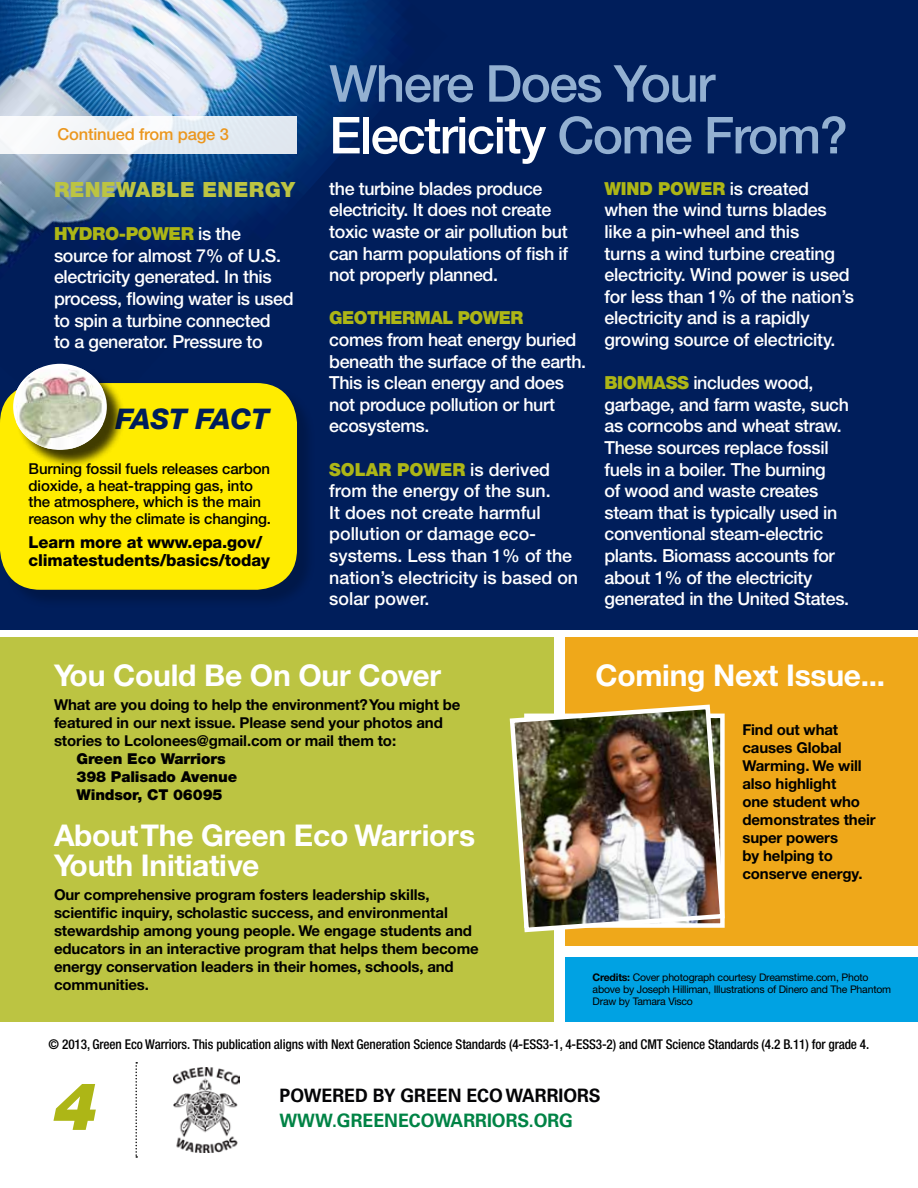
<style>
.page{position:relative;width:918px;height:1188px;background:#fff}
.page>*{position:absolute;margin:0;border:0;box-sizing:border-box;transform-origin:0 0}
.t1{font:italic 900 66px "Helvetica Neue CE";color:#adb616}
.t2{font:500 51px/51.8px "Helvetica Neue CE";letter-spacing:-.03em;color:#93b0d1}
.t3{font:700 30px/30px "Helvetica Neue CE";letter-spacing:-.01em;color:#fff}
.t4{font:italic 800 28.5px "Helvetica Neue CE";letter-spacing:-.01em;color:#001e5b}
.t5{font:900 21px "Helvetica Neue CE";letter-spacing:.02em;color:#bcc442}
.t6{font:700 18.45px "Univers";color:#040406;scale:.96 1}
.t7{font:700 18.45px "Univers";color:#008345;scale:.96 1}
.t8{font:500 18px/21.6px "Helvetica Neue CE";letter-spacing:-.02em;color:#fff}
.t9{font:500 18px/21.6px "Helvetica Neue CE";color:#fff}
.t10{font:900 18px "Helvetica Neue CE";letter-spacing:-.01em;color:#adb616;scale:.96 1}
.t11{font:900 18px "Helvetica Neue CE";letter-spacing:-.01em;color:#adb616}
.t12{font:800 16.5px/18px "Helvetica Neue CE";letter-spacing:-.01em;color:#000}
.t13{font:500 16.5px "Helvetica Neue CE";letter-spacing:-.01em;color:#eb971f}
.t14{font:700 15px/18px "Helvetica Neue CE";letter-spacing:-.01em;color:#000}
.t15{font:500 15px/16.5px "Helvetica Neue CE";letter-spacing:-.01em;color:#000}
.t16{font:900 15px/18px "Helvetica Neue CE";letter-spacing:-.01em;color:#000}
.t17{font:500 condensed 13.5px "Helvetica Neue";letter-spacing:-.01em;color:#000}
.t18{font:10.5px/12px "Helvetica Neue";letter-spacing:-.02em;color:#000}
.s1{color:#fff}
.s2{font-weight:900;color:#adb616}
.s3{font-family:"Helvetica Neue CE";font-weight:700}
</style>
<div class="page">
<div style="left:0;top:0;width:918px;height:630px;background:#001e5b"></div>
<img style="left:0;top:0;width:399px;height:417px">
<svg style="left:0;top:117px;width:297px;height:37px;background:#ecf1f5"></svg>
<div style="left:566px;top:637px;width:352px;height:309px;background:#efa81a"></div>
<div style="left:566px;top:957px;width:352px;height:65px;background:#00a2e3"></div>
<div style="left:0;top:637px;width:554px;height:385px;background:#bcc442"></div>
<svg style="left:135px;top:1062px;width:2px;height:96px"></svg>
<img style="left:174px;top:1068px;width:65px;height:85px">
<div style="left:2px;top:385px;width:314px;height:223px;background:#001a51"></div>
<div style="left:0;top:383px;width:297px;height:207px;background:#ffec00;border-radius:40px"></div>
<div style="left:15px;top:366px;width:111px;height:103px;background:#000;opacity:.75"></div>
<div style="left:13px;top:364px;width:94px;height:86px;background:#fff;border-radius:50%"></div>
<img style="left:16px;top:369px;width:87px;height:80px">
<img style="left:509px;top:702px;width:216px;height:233px">
<p class="t13" style="left:57px;top:124px;width:173px">Continued from page 3</p>
<p class="t5" style="left:54px;top:176px;width:240px">RENEWABLE ENERGY</p>
<p class="t11" style="left:54px;top:223px;width:28px">HYDR</p>
<p class="t11" style="left:105px;top:223px;width:62px">O-POWER</p>
<p class="t8" style="left:54px;top:223px;width:241px;text-indent:144px">is the source for almost 7% of U.S. electricity generated. In this process, flowing water is used to spin a turbine connected<br>to a generator. Pressure to</p>
<h3 class="t4" style="left:116px;top:402px;width:155px">FAST FACT</h3>
<p class="t15" style="left:29px;top:461px;width:244px">Burning fossil fuels releases carbon dioxide, a heat-trapping gas, into the atmosphere, which is the main reason why the climate is changing.</p>
<p class="t12" style="left:29px;top:533px;width:243px">Learn more at www.epa.gov/ climatestudents/basics/today</p>
<h2 class="t2" style="left:329px;top:58px;width:520px">Where Does Your<br><span class="s1">Electricity</span> Come From?</h2>
<p class="t8" style="left:329px;top:178px;width:240px">the turbine blades produce electricity. It does not create toxic waste or air pollution but can harm populations of fish if not properly planned.</p>
<p class="t10" style="left:329px;top:307px;width:54px">GEOTHERM</p>
<p class="t10" style="left:430px;top:307px;width:70px">AL POWER</p>
<p class="t8" style="left:329px;top:329px;width:258px">comes from heat energy buried beneath the surface of the earth.<br>This is clean energy and does not produce pollution or hurt ecosystems.</p>
<p class="t11" style="left:329px;top:458px;width:110px">SOLAR POWER</p>
<p class="t9" style="left:329px;top:458px;width:250px;text-indent:141px">is derived from the energy of the sun.<br>It does not create harmful pollution or damage eco&shy;systems. Less than 1% of the nation’s electricity is based on solar power.</p>
<p class="t10" style="left:604px;top:177px;width:99px">WIND POWER</p>
<p class="t8" style="left:604px;top:178px;width:251px;text-indent:125px">is created when the wind turns blades like a pin-wheel and this<br>turns a wind turbine creating electricity. Wind power is used for less than 1% of the nation’s electricity and is a rapidly growing source of electricity.</p>
<p class="t8" style="left:604px;top:372px;width:246px"><span class="s2">BIOMASS</span> includes wood, garbage, and farm waste, such as corncobs and wheat straw.<br>These sources replace fossil fuels in a boiler. The burning<br>of wood and waste creates steam that is typically used in conventional steam-electric plants. Biomass accounts for about 1% of the electricity generated in the United States.</p>
<h3 class="t3" style="left:54px;top:660px;width:389px">You Could Be On Our Cover</h3>
<p class="t14" style="left:54px;top:696px;width:408px">What are you doing to help the environment? You might be featured in our next issue. Please send your photos and stories to Lcolonees@gmail.com or mail them to:</p>
<p class="t16" style="left:76px;top:749px;width:162px">GREEN ECO WARRIORS<br>398 PALISADO AVENUE<br>WINDSOR, CT 06095</p>
<h3 class="t3" style="left:54px;top:821px;width:423px">About The Green Eco Warriors<br>Youth Initiative</h3>
<p class="t14" style="left:54px;top:886px;width:426px">Our comprehensive program fosters leadership skills, scientific inquiry, scholastic success, and environmental stewardship among young people. We engage students and educators in an interactive program that helps them become energy conservation leaders in their homes, schools, and communities.</p>
<h3 class="t3" style="left:595px;top:660px;width:291px">Coming Next Issue...</h3>
<p class="t14" style="left:742px;top:721px;width:135px">Find out what causes Global<br>Warming. We will also highlight<br>one student who demonstrates their super powers<br>by helping to conserve energy.</p>
<p class="t18" style="left:593px;top:971px;width:300px"><span class="s3">Credits:</span> Cover photograph courtesy Dreamstime.com, Photo above by Joseph Hilliman, Illustrations of Dinero and The Phantom<br>Draw by Tamara Visco</p>
<p class="t17" style="left:49px;top:1036px;width:822px">© 2013, Green Eco Warriors. This publication aligns with Next Generation Science Standards (4-ESS3-1, 4-ESS3-2) and CMT Science Standards (4.2 B.11) for grade 4.</p>
<h1 class="t1" style="left:54px;top:1066px;width:46px">4</h1>
<p class="t6" style="left:280px;top:1085px;width:336px">POWERED BY GREEN ECO WARRIORS</p>
<p class="t7" style="left:280px;top:1110px;width:305px">WWW.GREENECOWARRIORS.ORG</p>
</div>
